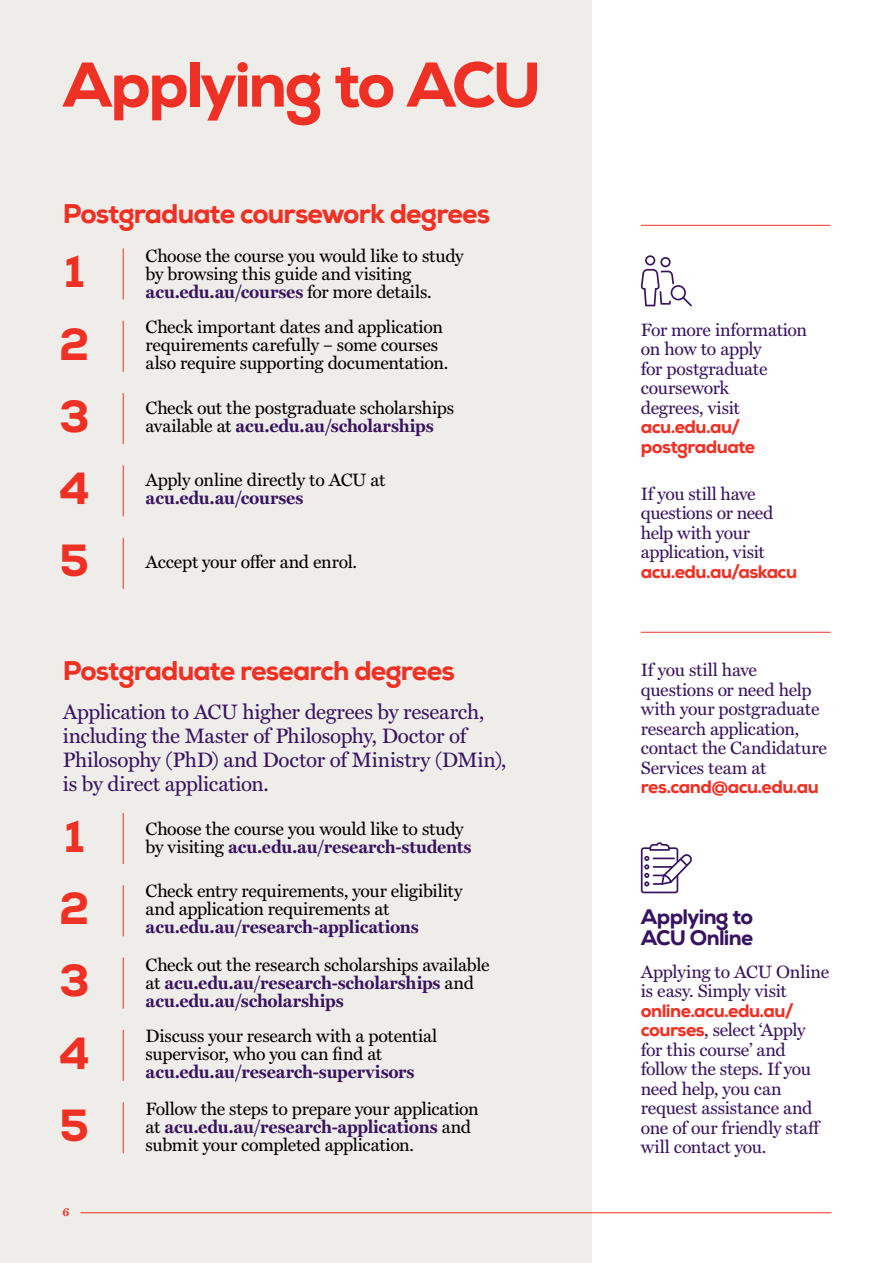
<style>
.page{position:relative;width:893px;height:1263px;background:#fff}
.page>*{position:absolute;margin:0;border:0;box-sizing:border-box;transform-origin:0 0}
.Major_heading_-_1{font:800 63px "Nexa";letter-spacing:-.04em;color:#ee3124}
.Lead-in_test_-_Purpl{font:800 45px "Nexa";color:#ee3124}
.Main_URL_purple{font:800 27px "Nexa";letter-spacing:-.035em;color:#ee3124}
.Subheading_-_L2_-_Mi{font:21px/24px "Miller Text";letter-spacing:-.015em;color:#381460}
.Subheading_-_L2_-_Mi-2{font:800 21px/21px "Nexa";letter-spacing:-.03em;color:#381460}
.Lead-in_test_-_Purpl-2{font:18px/18px "Miller Text";letter-spacing:-.01em;color:#000}
.Subheading_-_L2_-_Mi-3{font:18px/19.5px "Miller Text";letter-spacing:-.015em;color:#381460}
.Lead-in_test_-_Purpl-3{font:700 18px/18px "Miller Text";letter-spacing:-.01em;color:#381460}
.t1{font:700 11.25px "Miller Text";color:#ee3124}
.s1{font-weight:700;color:#381460}
.s2{font-weight:400;color:#000}
.s3{font-family:"Nexa";font-weight:800;color:#ee3124}
</style>
<div class="page">
<div style="left:0;top:0;width:591px;height:1263px;background:#efedea"></div>
<hr style="left:641px;top:225px;width:189px;height:1px;background:#ee3124">
<hr style="left:641px;top:632px;width:189px;height:1px;background:#ee3124">
<hr style="left:123px;top:248px;width:1px;height:52px;background:#ee3124">
<hr style="left:123px;top:813px;width:1px;height:51px;background:#ee3124">
<hr style="left:123px;top:393px;width:1px;height:51px;background:#ee3124">
<hr style="left:123px;top:957px;width:1px;height:51px;background:#ee3124">
<hr style="left:123px;top:321px;width:1px;height:51px;background:#ee3124">
<hr style="left:123px;top:885px;width:1px;height:51px;background:#ee3124">
<hr style="left:123px;top:465px;width:1px;height:51px;background:#ee3124">
<hr style="left:123px;top:1030px;width:1px;height:51px;background:#ee3124">
<hr style="left:123px;top:538px;width:1px;height:51px;background:#ee3124">
<hr style="left:123px;top:1102px;width:1px;height:51px;background:#ee3124">
<svg style="left:641px;top:255px;width:51px;height:51px"></svg>
<svg style="left:641px;top:842px;width:51px;height:51px"></svg>
<hr style="left:80px;top:1212px;width:751px;height:1px;background:#ee3124">
<p class="Major_heading_-_1" style="left:63px;top:45px;width:480px">Applying to ACU</p>
<p class="Main_URL_purple" style="left:63px;top:197px;width:429px">Postgraduate coursework degrees</p>
<p class="Lead-in_test_-_Purpl" style="left:64px;top:243px;width:22px">1</p>
<p class="Lead-in_test_-_Purpl-2" style="left:146px;top:245px;width:320px">Choose the course you would like to study by browsing this guide and visiting <span class="s1">acu.edu.au/courses</span> for more details.</p>
<p class="Lead-in_test_-_Purpl" style="left:59px;top:315px;width:32px">2</p>
<p class="Lead-in_test_-_Purpl-2" style="left:146px;top:316px;width:304px">Check important dates and application requirements carefully – some courses also require supporting documentation.</p>
<p class="Lead-in_test_-_Purpl" style="left:59px;top:387px;width:32px">3</p>
<p class="Lead-in_test_-_Purpl-2" style="left:146px;top:397px;width:310px">Check out the postgraduate scholarships available at <span class="s1">acu.edu.au/scholarships</span></p>
<p class="Lead-in_test_-_Purpl" style="left:59px;top:460px;width:32px">4</p>
<p class="Lead-in_test_-_Purpl-2" style="left:146px;top:470px;width:241px">Apply online directly to ACU at <span class="s1">acu.edu.au/courses</span></p>
<p class="Lead-in_test_-_Purpl" style="left:60px;top:532px;width:31px">5</p>
<p class="Lead-in_test_-_Purpl-2" style="left:146px;top:551px;width:213px">Accept your offer and enrol.</p>
<p class="Main_URL_purple" style="left:63px;top:653px;width:394px">Postgraduate research degrees</p>
<p class="Subheading_-_L2_-_Mi" style="left:63px;top:698px;width:445px">Application to ACU higher degrees by research, including the Master of Philosophy, Doctor of Philosophy (PhD) and Doctor of Ministry (DMin), is by direct application.</p>
<p class="Lead-in_test_-_Purpl" style="left:64px;top:807px;width:22px">1</p>
<p class="Lead-in_test_-_Purpl-2" style="left:146px;top:819px;width:327px">Choose the course you would like to study by visiting <span class="s1">acu.edu.au/research-students</span></p>
<p class="Lead-in_test_-_Purpl" style="left:59px;top:880px;width:32px">2</p>
<p class="Lead-in_test_-_Purpl-2" style="left:146px;top:881px;width:318px">Check entry requirements, your eligibility and application requirements at <span class="s1">acu.edu.au/research-applications</span></p>
<p class="Lead-in_test_-_Purpl" style="left:59px;top:952px;width:32px">3</p>
<p class="Lead-in_test_-_Purpl-3" style="left:146px;top:955px;width:345px"><span class="s2">Check out the research scholarships available at</span> acu.edu.au/research-scholarships <span class="s2">and </span>acu.edu.au/scholarships</p>
<p class="Lead-in_test_-_Purpl" style="left:59px;top:1024px;width:32px">4</p>
<p class="Lead-in_test_-_Purpl-2" style="left:146px;top:1025px;width:293px">Discuss your research with a potential supervisor, who you can find at <span class="s1">acu.edu.au/research-supervisors</span></p>
<p class="Lead-in_test_-_Purpl" style="left:60px;top:1096px;width:31px">5</p>
<p class="Lead-in_test_-_Purpl-2" style="left:146px;top:1099px;width:335px">Follow the steps to prepare your application at <span class="s1">acu.edu.au/research-applications</span> and submit your completed application.</p>
<p class="t1" style="left:63px;top:1203px;width:9px">6</p>
<p class="Subheading_-_L2_-_Mi-3" style="left:641px;top:319px;width:168px">For more information on how to apply<br>for postgraduate coursework<br>degrees, visit <span class="s3">acu.edu.au/ postgraduate</span></p>
<p class="Subheading_-_L2_-_Mi-3" style="left:641px;top:483px;width:158px">If you still have questions or need help with your application, visit <span class="s3">acu.edu.au/askacu</span></p>
<p class="Subheading_-_L2_-_Mi-3" style="left:641px;top:659px;width:187px">If you still have questions or need help with your postgraduate research application, contact the Candidature<br>Services team at <span class="s3">res.cand@acu.edu.au</span></p>
<p class="Subheading_-_L2_-_Mi-2" style="left:641px;top:907px;width:114px">Applying to<br>ACU Online</p>
<p class="Subheading_-_L2_-_Mi-3" style="left:641px;top:960px;width:190px">Applying to ACU Online is easy. Simply visit <span class="s3">online.acu.edu.au/ courses</span>, select ‘Apply for this course’ and follow the steps. If you need help, you can request assistance and one of our friendly staff will contact you.</p>
</div>
